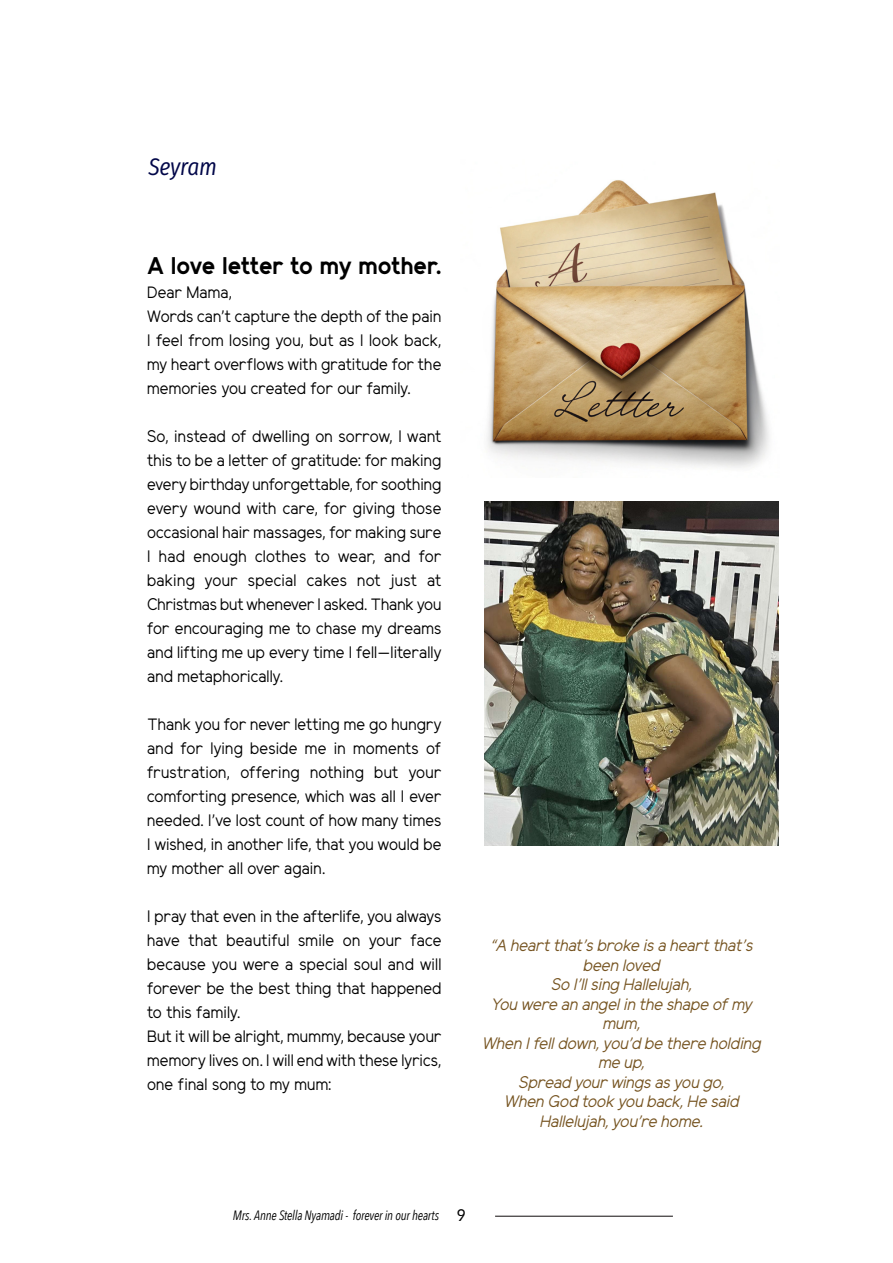
<style>
.page{position:relative;width:893px;height:1263px;background:#fff}
.page>*{position:absolute;margin:0;border:0;box-sizing:border-box;transform-origin:0 0}
.t1{font:700 24px "Elliot Sans";letter-spacing:-.005em;color:#000;scale:.95 1}
.t2{font:italic 24px "Fira Sans Condensed";letter-spacing:-.015em;color:#020749}
.t3{font:16.5px/24px "Elliot Sans";letter-spacing:.005em;color:#000;scale:.95 1}
.t4{font:italic 16.5px/19.5px "Elliot Sans";letter-spacing:-.005em;color:#765421;text-align:center}
.t5{font:italic 13.5px "Avenir Next Condensed";letter-spacing:-.015em;color:#000;scale:.95 1}
.s1{font-family:"Lato";font-style:normal;font-size:16.5px}
</style>
<div class="page">
<img style="left:487px;top:180px;width:282px;height:288px">
<img style="left:484px;top:501px;width:295px;height:345px">
<hr style="left:495px;top:1216px;width:178px;height:1px;background:#231f20">
<h1 class="t2" style="left:148px;top:149px;width:70px">Seyram</h1>
<h1 class="t1" style="left:147px;top:255px;width:311px">A love letter to my mother.</h1>
<p class="t3" style="left:147px;top:282px;width:311px">Dear Mama,<br>Words can't capture the depth of the pain I feel from losing you, but as I look back, my heart overflows with gratitude for the memories you created for our family.</p>
<p class="t3" style="left:147px;top:426px;width:311px;text-align:justify">So, instead of dwelling on sorrow, I want this to be a letter of gratitude: for making every birthday unforgettable, for soothing every wound with care, for giving those occasional hair massages, for making sure I had enough clothes to wear, and for baking your special cakes not just at Christmas but whenever I asked. Thank you for encouraging me to chase my dreams and lifting me up every time I fell—literally and metaphorically.</p>
<p class="t3" style="left:147px;top:714px;width:311px;text-align:justify">Thank you for never letting me go hungry and for lying beside me in moments of frustration, offering nothing but your comforting presence, which was all I ever needed. I've lost count of how many times I wished, in another life, that you would be my mother all over again.</p>
<p class="t3" style="left:147px;top:906px;width:311px">I pray that even in the afterlife, you always have that beautiful smile on your face because you were a special soul and will forever be the best thing that happened to this family.<br>But it will be alright, mummy, because your memory lives on. I will end with these lyrics, one final song to my mum:</p>
<p class="t4" style="left:484px;top:938px;width:280px">“A heart that’s broke is a heart that’s been loved<br>So I’ll sing Hallelujah,<br>You were an angel in the shape of my mum,<br>When I fell down, you’d be there holding me up,<br>Spread your wings as you go,<br>When God took you back, He said<br>Hallelujah, you’re home.</p>
<p class="t5" style="left:233px;top:1207px;width:247px">Mrs. Anne Stella Nyamadi - forever in our hearts <span class="s1">9</span></p>
</div>
